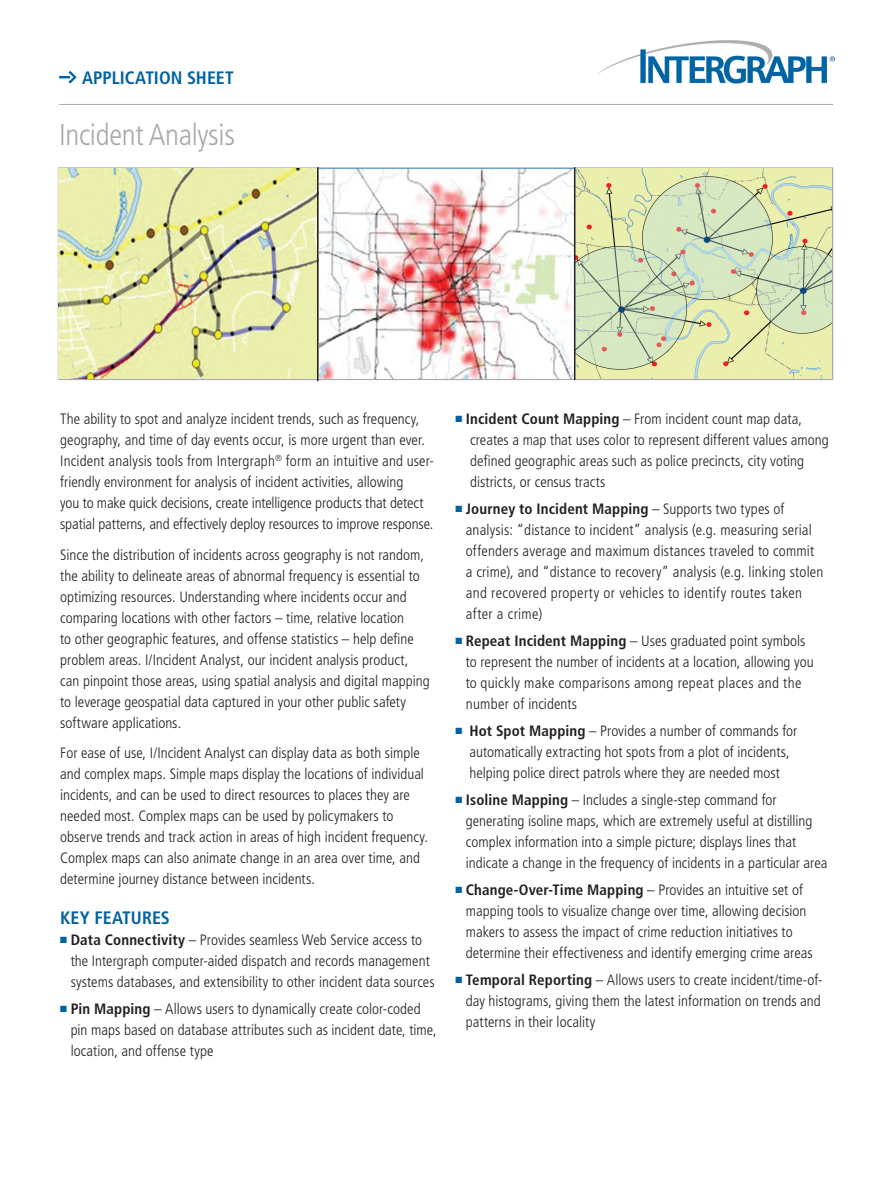
<style>
.page{position:relative;width:891px;height:1188px;background:#fff}
.page>*{position:absolute;margin:0;border:0;box-sizing:border-box;transform-origin:0 0}
._1st_level_headline{font:300 condensed 30px "Frutiger LT Std";letter-spacing:-.01em;color:#a8a9ad}
.Subhead{font:700 condensed 18px "Frutiger LT Std";color:#0063a1}
.Body_Bulleted_List{font:300 condensed 15px/21px "Frutiger LT Std";letter-spacing:.005em;color:#231f20}
.body{font:300 condensed 15px/21px "Frutiger LT Std";color:#231f20}
.s1{color:#0063a1}
.s2{font-weight:700}
</style>
<div class="page">
<img style="left:59px;top:169px;width:773px;height:210px">
<svg style="left:59px;top:71px;width:18px;height:13px"></svg>
<hr style="left:59px;top:104px;width:774px;height:1px;background:#a8a9ad">
<img style="left:598px;top:40px;width:236px;height:44px">
<hr style="left:317px;top:167px;width:2px;height:214px;background:#231f20">
<hr style="left:574px;top:167px;width:1px;height:213px;background:#231f20">
<p class="Subhead" style="left:82px;top:67px;width:153px">Application Sheet</p>
<p class="_1st_level_headline" style="left:59px;top:118px;width:177px">Incident Analysis</p>
<p class="body" style="left:60px;top:408px;width:375px">The ability to spot and analyze incident trends, such as frequency, geography, and time of day events occur, is more urgent than ever.<br>Incident analysis tools from Intergraph<sup>®</sup> form an intuitive and user&shy;friendly environment for analysis of incident activities, allowing<br>you to make quick decisions, create intelligence products that detect spatial patterns, and effectively deploy resources to improve response.</p>
<p class="body" style="left:60px;top:544px;width:371px">Since the distribution of incidents across geography is not random, the ability to delineate areas of abnormal frequency is essential to optimizing resources. Understanding where incidents occur and comparing locations with other factors – time, relative location<br>to other geographic features, and offense statistics – help define problem areas. I/Incident Analyst, our incident analysis product, can pinpoint those areas, using spatial analysis and digital mapping to leverage geospatial data captured in your other public safety software applications.</p>
<p class="body" style="left:60px;top:743px;width:369px">For ease of use, I/Incident Analyst can display data as both simple and complex maps. Simple maps display the locations of individual incidents, and can be used to direct resources to places they are needed most. Complex maps can be used by policymakers to observe trends and track action in areas of high incident frequency.<br>Complex maps can also animate change in an area over time, and determine journey distance between incidents.</p>
<p class="Subhead" style="left:60px;top:907px;width:109px">Key Features</p>
<p class="Body_Bulleted_List" style="left:71px;top:930px;width:366px;text-indent:-10px"><span class="s1">■</span> <span class="s2">Data Connectivity</span> – Provides seamless Web Service access to the Intergraph computer-aided dispatch and records management systems databases, and extensibility to other incident data sources</p>
<p class="Body_Bulleted_List" style="left:71px;top:999px;width:368px;text-indent:-10px"><span class="s1">■</span> <span class="s2">Pin Mapping</span> – Allows users to dynamically create color-coded pin maps based on database attributes such as incident date, time, location, and offense type</p>
<p class="Body_Bulleted_List" style="left:470px;top:408px;width:360px;text-indent:-15px"><span class="s1">■</span> <span class="s2">I ncident Count Mapping</span> – From incident count map data, creates a map that uses color to represent different values among defined geographic areas such as police precincts, city voting districts, or census tracts</p>
<p class="Body_Bulleted_List" style="left:466px;top:498px;width:359px;text-indent:-10px"><span class="s1">■</span> <span class="s2">Journey to Incident Mapping</span> – Supports two types of analysis: “distance to incident” analysis (e.g. measuring serial offenders average and maximum distances traveled to commit a crime), and “distance to recovery” analysis (e.g. linking stolen and recovered property or vehicles to identify routes taken after a crime)</p>
<p class="Body_Bulleted_List" style="left:466px;top:630px;width:349px;text-indent:-10px"><span class="s1">■</span> <span class="s2">Repeat Incident Mapping</span> – Uses graduated point symbols to represent the number of incidents at a location, allowing you to quickly make comparisons among repeat places and the number of incidents</p>
<p class="Body_Bulleted_List" style="left:455px;top:720px;width:344px;text-align:center"><span class="s1">■</span> <span class="s2">Hot Spot Mapping</span> – Provides a number of commands for automatically extracting hot spots from a plot of incidents, helping police direct patrols where they are needed most</p>
<p class="Body_Bulleted_List" style="left:466px;top:789px;width:363px;text-indent:-10px"><span class="s1">■</span> <span class="s2">Isoline Mapping</span> – Includes a single-step command for generating isoline maps, which are extremely useful at distilling complex information into a simple picture; displays lines that indicate a change in the frequency of incidents in a particular area</p>
<p class="Body_Bulleted_List" style="left:466px;top:879px;width:348px;text-indent:-10px"><span class="s1">■</span> <span class="s2">Change-Over-Time Mapping</span> – Provides an intuitive set of mapping tools to visualize change over time, allowing decision makers to assess the impact of crime reduction initiatives to determine their effectiveness and identify emerging crime areas</p>
<p class="Body_Bulleted_List" style="left:466px;top:969px;width:358px;text-align:justify;text-indent:-10px"><span class="s1">■</span> <span class="s2">Temporal Reporting</span> – Allows users to create incident/time-of&shy;day histograms, giving them the latest information on trends and patterns in their locality</p>
</div>
